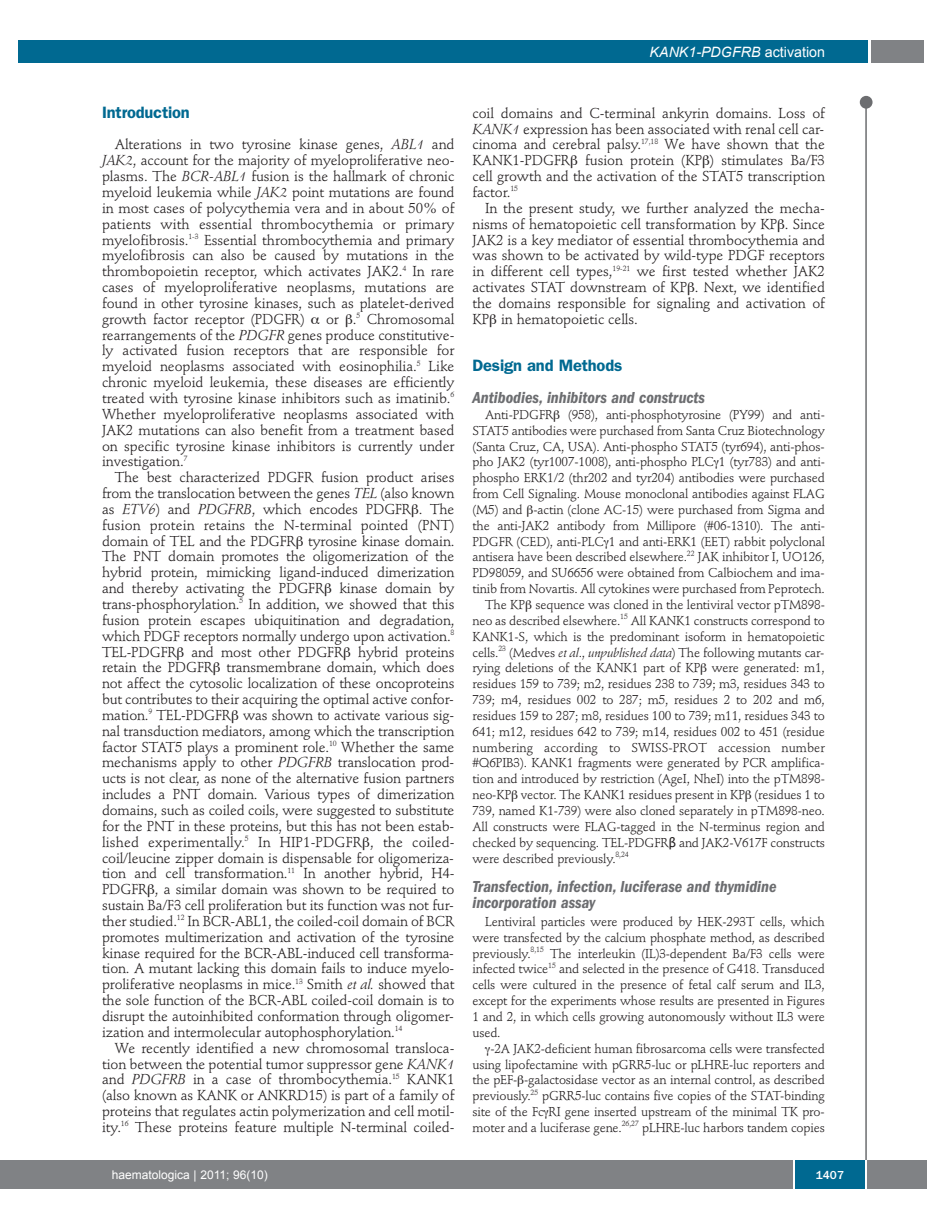
<style>
.page{position:relative;width:927px;height:1225px;background:#fff}
.page>*{position:absolute;margin:0;border:0;box-sizing:border-box;transform-origin:0 0}
.t1{font:italic 600 condensed 16.5px/16.5px "Franklin Gothic";color:#6c6d70}
.t2{font:600 16.5px "Franklin Gothic";letter-spacing:-.01em;color:#006991}
.t3{font:14.25px/15.9px "Stempel Schneidler";letter-spacing:-.005em;color:#231f20;text-align:justify}
.t4{font:italic 14.25px "Arial";color:#fff}
.t5{font:12.75px/15.9px "Stempel Schneidler";letter-spacing:-.015em;color:#231f20;text-align:justify}
.t6{font:12.75px "Stempel Schneidler";letter-spacing:.005em;color:#231f20}
.t7{font:12px "Arial";color:#fff}
.t8{font:500 12px "Franklin Gothic";color:#fff}
.s1{font-style:normal}
.s2{font-style:italic}
.s3{font-family:"Lucida Grande"}
</style>
<div class="page">
<div style="left:0;top:1160px;width:17px;height:28px;background:#808285"></div>
<div style="left:860px;top:96px;width:12px;height:13px;background:#6c6d70;border-radius:50%"></div>
<hr style="left:865px;top:98px;width:2px;height:1062px;background:#6c6d70">
<div style="left:871px;top:40px;width:52px;height:22px;background:#808285"></div>
<div style="left:18px;top:40px;width:849px;height:22px;background:#006991"></div>
<div style="left:17px;top:1160px;width:910px;height:28px;background:#808285"></div>
<div style="left:795px;top:1160px;width:70px;height:28px;background:#006991"></div>
<hr style="left:793px;top:1160px;width:2px;height:28px;background:#fff">
<hr style="left:865px;top:1160px;width:2px;height:28px;background:#fff">
<p class="t4" style="left:650px;top:44px;width:177px">KANK1-PDGFRB <span class="s1">activation</span></p>
<p class="t2" style="left:102px;top:106px;width:89px">Introduction</p>
<p class="t3" style="left:102px;top:138px;width:354px;text-indent:13px">Alterations in two tyrosine kinase genes, <span class="s2">ABL1</span> and <span class="s2">JAK2</span>, account for the majority of myeloproliferative neo&shy;plasms. The <span class="s2">BCR-ABL1</span> fusion is the hallmark of chronic myeloid leukemia while <span class="s2">JAK2</span> point mutations are found in most cases of polycythemia vera and in about 50% of patients with essential thrombocythemia or primary myelofibrosis.<sup>1-3</sup> Essential thrombocythemia and primary myelofibrosis can also be caused by mutations in the thrombopoietin receptor, which activates JAK2.<sup>4</sup> In rare cases of myeloproliferative neoplasms, mutations are found in other tyrosine kinases, such as platelet-derived growth factor receptor (PDGFR)</p>
<p class="t3" style="left:102px;top:312px;width:354px;text-indent:224px">or .<sup>5</sup> Chromosomal rearrangements of the <span class="s2">PDGFR</span> genes produce constitutive&shy;ly activated fusion receptors that are responsible for myeloid neoplasms associated with eosinophilia.<sup>5</sup> Like chronic myeloid leukemia, these diseases are efficiently treated with tyrosine kinase inhibitors such as imatinib.<sup>6<br></sup>Whether myeloproliferative neoplasms associated with JAK2 mutations can also benefit from a treatment based on specific tyrosine kinase inhibitors is currently under investigation.<sup>7</sup></p>
<p class="t3" style="left:102px;top:471px;width:354px;text-indent:13px">The best characterized PDGFR fusion product arises from the translocation between the genes <span class="s2">TEL</span> (also known as <span class="s2">ETV6</span>) and <span class="s2">PDGFRB</span>, which encodes PDGFR . The fusion protein retains the N-terminal pointed (PNT) domain of TEL and the PDGFR tyrosine kinase domain.<br>The PNT domain promotes the oligomerization of the hybrid protein, mimicking ligand-induced dimerization and thereby activating the PDGFR kinase domain by trans-phosphorylation.<sup>5</sup> In addition, we showed that this fusion protein escapes ubiquitination and degradation, which PDGF receptors normally undergo upon activation.<sup>8<br></sup>TEL-PDGFR and most other PDGFR hybrid proteins retain the PDGFR transmembrane domain, which does not affect the cytosolic localization of these oncoproteins but contributes to their acquiring the optimal active confor&shy;mation.<sup>9</sup> TEL-PDGFR was shown to activate various sig&shy;nal transduction mediators, among which the transcription factor STAT5 plays a prominent role.<sup>10</sup> Whether the same mechanisms apply to other <span class="s2">PDGFRB</span> translocation prod&shy;ucts is not clear, as none of the alternative fusion partners includes a PNT domain. Various types of dimerization domains, such as coiled coils, were suggested to substitute for the PNT in these proteins, but this has not been estab&shy;lished experimentally.<sup>5</sup> In HIP1-PDGFR , the coiled&shy;coil/leucine zipper domain is dispensable for oligomeriza&shy;tion and cell transformation.<sup>11</sup> In another hybrid, H4- PDGFR , a similar domain was shown to be required to sustain Ba/F3 cell proliferation but its function was not fur&shy;ther studied.<sup>12</sup> In BCR-ABL1, the coiled-coil domain of BCR promotes multimerization and activation of the tyrosine kinase required for the BCR-ABL-induced cell transforma&shy;tion. A mutant lacking this domain fails to induce myelo&shy;proliferative neoplasms in mice.<sup>13</sup> Smith <span class="s2">et al.</span> showed that the sole function of the BCR-ABL coiled-coil domain is to disrupt the autoinhibited conformation through oligomer&shy;ization and intermolecular autophosphorylation.<sup>14</sup></p>
<p class="t3" style="left:102px;top:1041px;width:354px;text-indent:13px">We recently identified a new chromosomal transloca&shy;tion between the potential tumor suppressor gene <span class="s2">KANK1 </span>and <span class="s2">PDGFRB</span> in a case of thrombocythemia.<sup>15</sup> KANK1 (also known as KANK or ANKRD15) is part of a family of proteins that regulates actin polymerization and cell motil&shy;ity.<sup>16</sup> These proteins feature multiple N-terminal coiled-</p>
<p class="t3" style="left:472px;top:106px;width:354px">coil domains and C-terminal ankyrin domains. Loss of <span class="s2">KANK1</span> expression has been associated with renal cell car&shy;cinoma and cerebral palsy.<sup>17,18</sup> We have shown that the KANK1-PDGFR fusion protein (KP ) stimulates Ba/F3 cell growth and the activation of the STAT5 transcription factor.<sup>15</sup></p>
<p class="t3" style="left:472px;top:201px;width:354px;text-indent:13px">In the present study, we further analyzed the mecha&shy;nisms of hematopoietic cell transformation by KP . Since JAK2 is a key mediator of essential thrombocythemia and was shown to be activated by wild-type PDGF receptors in different cell types,<sup>19-21</sup> we first tested whether JAK2 activates STAT downstream of KP . Next, we identified the domains responsible for signaling and activation of KP in hematopoietic cells.</p>
<p class="t2" style="left:472px;top:360px;width:151px">Design and Methods</p>
<p class="t1" style="left:472px;top:390px;width:234px">Antibodies, inhibitors and constructs</p>
<p class="t5" style="left:485px;top:408px;width:341px">Anti-PDGFR (958), anti-phosphotyrosine (PY99) and anti-</p>
<p class="t5" style="left:472px;top:423px;width:354px">STAT5 antibodies were purchased from Santa Cruz Biotechnology</p>
<p class="t5" style="left:472px;top:439px;width:354px">(Santa Cruz, CA, USA). Anti-phospho STAT5 (tyr694), anti-phos-</p>
<p class="t5" style="left:472px;top:455px;width:354px">pho JAK2 (tyr1007-1008), anti-phospho PLC 1 (tyr783) and anti-</p>
<p class="t5" style="left:472px;top:471px;width:354px">phospho ERK1/2 (thr202 and tyr204) antibodies were purchased</p>
<p class="t5" style="left:472px;top:487px;width:354px">from Cell Signaling. Mouse monoclonal antibodies against FLAG</p>
<p class="t5" style="left:472px;top:503px;width:354px">(M5) and -actin (clone AC-15) were purchased from Sigma and</p>
<p class="t5" style="left:472px;top:518px;width:354px">the anti-JAK2 antibody from Millipore (#06-1310). The anti-</p>
<p class="t5" style="left:472px;top:534px;width:354px">PDGFR (CED), anti-PLC 1 and anti-ERK1 (EET) rabbit polyclonal</p>
<p class="t5" style="left:472px;top:550px;width:354px">antisera have been described elsewhere.<sup>22</sup> JAK inhibitor I, UO126,</p>
<p class="t5" style="left:472px;top:566px;width:354px">PD98059, and SU6656 were obtained from Calbiochem and ima-</p>
<p class="t5" style="left:472px;top:582px;width:354px">tinib from Novartis. All cytokines were purchased from Peprotech.</p>
<p class="t5" style="left:485px;top:598px;width:341px">The KP sequence was cloned in the lentiviral vector pTM898-</p>
<p class="t5" style="left:472px;top:614px;width:354px">neo as described elsewhere.<sup>15</sup> All KANK1 constructs correspond to</p>
<p class="t5" style="left:472px;top:629px;width:354px">KANK1-S, which is the predominant isoform in hematopoietic</p>
<p class="t5" style="left:472px;top:645px;width:353px">cells.<sup>23</sup> (Medves <span class="s2">et al</span>., <span class="s2">unpublished data</span>) The following mutants car-</p>
<p class="t5" style="left:472px;top:661px;width:354px">rying deletions of the KANK1 part of KP were generated: m1,</p>
<p class="t5" style="left:472px;top:677px;width:354px">residues 159 to 739; m2, residues 238 to 739; m3, residues 343 to</p>
<p class="t5" style="left:472px;top:693px;width:354px">739; m4, residues 002 to 287; m5, residues 2 to 202 and m6,</p>
<p class="t5" style="left:472px;top:709px;width:354px">residues 159 to 287; m8, residues 100 to 739; m11, residues 343 to</p>
<p class="t5" style="left:472px;top:724px;width:354px">641; m12, residues 642 to 739; m14, residues 002 to 451 (residue</p>
<p class="t6" style="left:472px;top:742px;width:354px">numbering according to SWISS-PROT accession number</p>
<p class="t5" style="left:472px;top:756px;width:354px">#Q6PIB3). KANK1 fragments were generated by PCR amplifica-</p>
<p class="t5" style="left:472px;top:772px;width:354px">tion and introduced by restriction (AgeI, NheI) into the pTM898-</p>
<p class="t5" style="left:472px;top:788px;width:354px">neo-KP vector. The KANK1 residues present in KP (residues 1 to</p>
<p class="t5" style="left:472px;top:804px;width:354px">739, named K1-739) were also cloned separately in pTM898-neo.</p>
<p class="t5" style="left:472px;top:819px;width:354px">All constructs were FLAG-tagged in the N-terminus region and</p>
<p class="t5" style="left:472px;top:835px;width:354px">checked by sequencing. TEL-PDGFR<span class="s3">β</span> and JAK2-V617F constructs</p>
<p class="t5" style="left:472px;top:851px;width:158px">were described previously.<sup>8,24</sup></p>
<p class="t1" style="left:472px;top:879px;width:306px">Transfection, infection, luciferase and thymidine incorporation assay</p>
<p class="t5" style="left:472px;top:915px;width:354px;text-indent:13px">Lentiviral particles were produced by HEK-293T cells, which were transfected by the calcium phosphate method, as described previously.<sup>8,15</sup> The interleukin (IL)3-dependent Ba/F3 cells were infected twice<sup>15</sup> and selected in the presence of G418. Transduced cells were cultured in the presence of fetal calf serum and IL3, except for the experiments whose results are presented in Figures 1 and 2, in which cells growing autonomously without IL3 were used.</p>
<p class="t5" style="left:472px;top:1041px;width:354px;text-indent:18px">-2A JAK2-deficient human fibrosarcoma cells were transfected using lipofectamine with pGRR5-luc or pLHRE-luc reporters and the pEF- -galactosidase vector as an internal control, as described previously.<sup>25</sup> pGRR5-luc contains five copies of the STAT-binding site of the Fc RI gene inserted upstream of the minimal TK pro&shy;moter and a luciferase gene.<sup>26,27</sup> pLHRE-luc harbors tandem copies</p>
<p class="t7" style="left:112px;top:1168px;width:158px">haematologica | 2011; 96(10)</p>
<p class="t8" style="left:816px;top:1171px;width:30px">1407</p>
</div>
